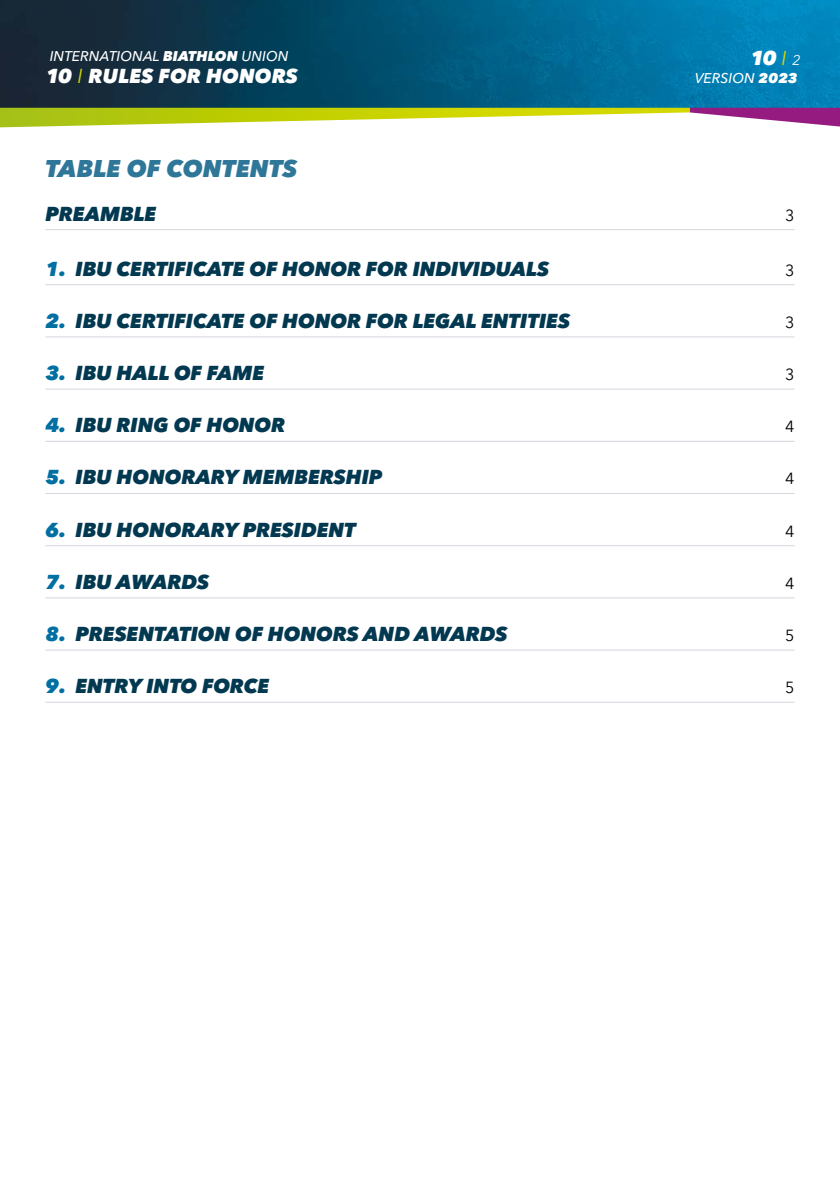
<style>
.page{position:relative;width:840px;height:1191px;background:#fff}
.page>*{position:absolute;margin:0;border:0;box-sizing:border-box;transform-origin:0 0}
.Grundtext{font:italic 800 24px "Avenir Next W1 G";color:#2f7798}
.Grundtext-2{font:italic 800 20px "Avenir Next W1 G";letter-spacing:-.005em;color:#023850}
.t1{font:italic 800 20px "Avenir Next W1 G";letter-spacing:.005em;color:#fff}
.Grundtext-3{font:16px "Avenir Next W1 G";color:#000}
.t2{font:italic 500 14px "Avenir Next W1 G";letter-spacing:.005em;color:#fff}
.s1{font-weight:800}
.s2{font-weight:400;color:#d3d800}
.s3{font-weight:400;font-size:14px}
.s4{color:#006fa2}
</style>
<div class="page">
<img style="left:0;top:0;width:839px;height:108px">
<svg style="left:0;top:108px;width:839px;height:20px"></svg>
<hr style="left:45px;top:229px;width:749px;height:1px;background:#d5d6de">
<hr style="left:45px;top:284px;width:749px;height:1px;background:#d5d6de">
<hr style="left:45px;top:336px;width:749px;height:1px;background:#d5d6de">
<hr style="left:45px;top:388px;width:749px;height:1px;background:#d5d6de">
<hr style="left:45px;top:441px;width:749px;height:1px;background:#d5d6de">
<hr style="left:45px;top:493px;width:749px;height:1px;background:#d5d6de">
<hr style="left:45px;top:545px;width:749px;height:1px;background:#d5d6de">
<hr style="left:45px;top:597px;width:749px;height:1px;background:#d5d6de">
<hr style="left:45px;top:649px;width:749px;height:1px;background:#d5d6de">
<hr style="left:45px;top:702px;width:749px;height:1px;background:#d5d6de">
<p class="t2" style="left:50px;top:48px;width:240px">INTERNATIONAL <span class="s1">BIATHLON</span> UNION</p>
<p class="t1" style="left:46px;top:64px;width:253px">10 <span class="s2">I</span> RULES FOR HONORS</p>
<p class="t1" style="left:750px;top:46px;width:52px">10 <span class="s2">I</span> <span class="s3">2</span></p>
<p class="t2" style="left:694px;top:70px;width:104px">VERSION <span class="s1">2023</span></p>
<p class="Grundtext" style="left:45px;top:154px;width:253px">TABLE OF CONTENTS</p>
<p class="Grundtext-2" style="left:45px;top:201px;width:112px">PREAMBLE</p>
<p class="Grundtext-3" style="left:784px;top:205px;width:11px">3</p>
<p class="Grundtext-2" style="left:45px;top:256px;width:505px"><span class="s4">1.</span> IBU CERTIFICATE OF HONOR FOR INDIVIDUALS</p>
<p class="Grundtext-3" style="left:784px;top:260px;width:11px">3</p>
<p class="Grundtext-2" style="left:45px;top:308px;width:526px"><span class="s4">2.</span> IBU CERTIFICATE OF HONOR FOR LEGAL ENTITIES</p>
<p class="Grundtext-3" style="left:784px;top:313px;width:11px">3</p>
<p class="Grundtext-2" style="left:45px;top:361px;width:220px"><span class="s4">3.</span> IBU HALL OF FAME</p>
<p class="Grundtext-3" style="left:784px;top:365px;width:11px">3</p>
<p class="Grundtext-2" style="left:45px;top:413px;width:241px"><span class="s4">4.</span> IBU RING OF HONOR</p>
<p class="Grundtext-3" style="left:784px;top:417px;width:11px">4</p>
<p class="Grundtext-2" style="left:45px;top:465px;width:338px"><span class="s4">5.</span> IBU HONORARY MEMBERSHIP</p>
<p class="Grundtext-3" style="left:784px;top:469px;width:11px">4</p>
<p class="Grundtext-2" style="left:45px;top:517px;width:312px"><span class="s4">6.</span> IBU HONORARY PRESIDENT</p>
<p class="Grundtext-3" style="left:784px;top:521px;width:11px">4</p>
<p class="Grundtext-2" style="left:45px;top:569px;width:165px"><span class="s4">7.</span> IBU AWARDS</p>
<p class="Grundtext-3" style="left:784px;top:574px;width:11px">4</p>
<p class="Grundtext-2" style="left:45px;top:621px;width:463px"><span class="s4">8.</span> PRESENTATION OF HONORS AND AWARDS</p>
<p class="Grundtext-3" style="left:784px;top:626px;width:11px">5</p>
<p class="Grundtext-2" style="left:45px;top:674px;width:225px"><span class="s4">9.</span> ENTRY INTO FORCE</p>
<p class="Grundtext-3" style="left:784px;top:678px;width:11px">5</p>
</div>
